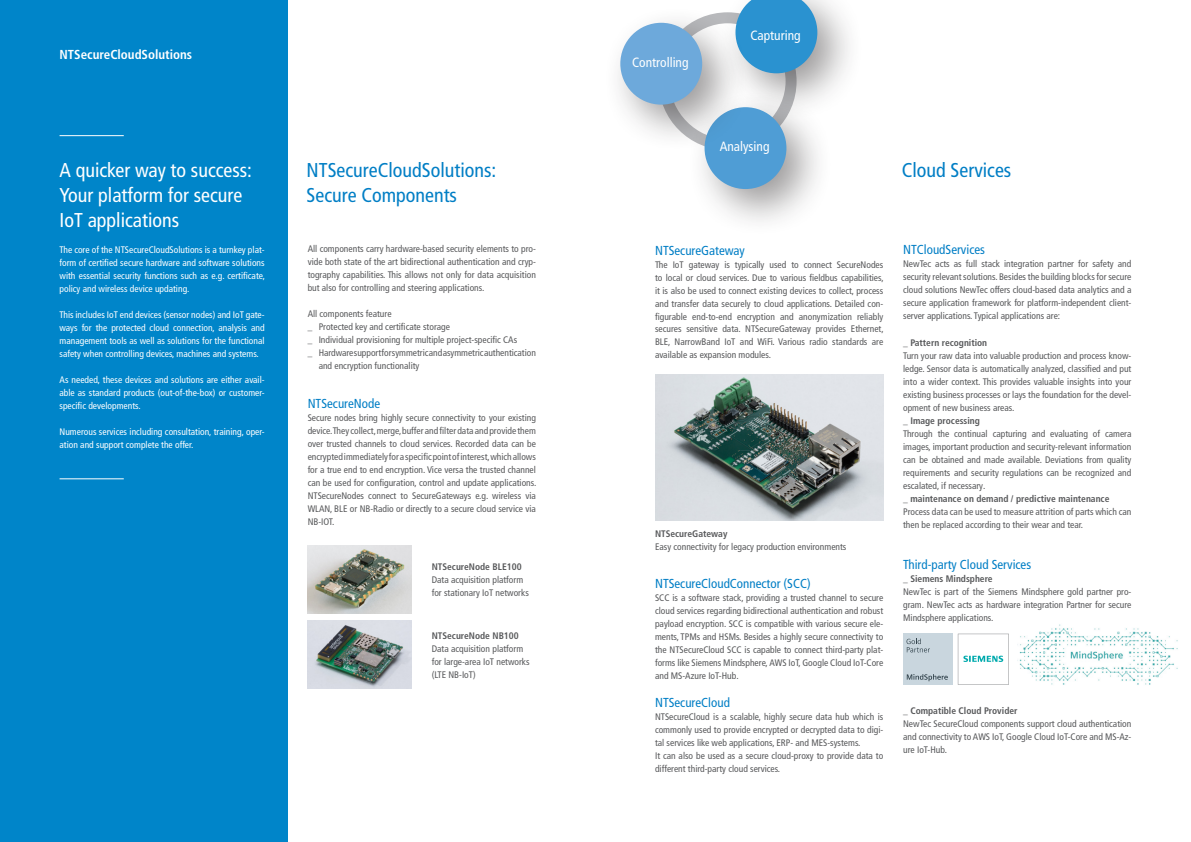
<style>
.page{position:relative;width:1191px;height:842px;background:#fff}
.page>*{position:absolute;margin:0;border:0;box-sizing:border-box;transform-origin:0 0}
.t1{font:condensed 20px/25px "Frutiger LT Pro";color:#fff}
.t2{font:condensed 20px/25px "Frutiger LT Pro";color:#007ec5}
.t3{font:condensed 13.4px "Frutiger LT Pro";color:#fff}
.t4{font:condensed 13px "Frutiger LT Pro";color:#007ec5}
.t5{font:700 condensed 13px "Frutiger LT Pro";color:#fff}
.t6{font:condensed 9.5px/13px "Frutiger LT Pro";color:#57585a;text-align:justify}
.t7{font:condensed 9.5px/13px "Frutiger LT Pro";color:#fff;text-align:justify}
.t8{font:700 condensed 9.5px "Frutiger LT Pro";color:#57585a}
</style>
<div class="page">
<div style="left:0;top:0;width:288px;height:842px;background:#0085c9"></div>
<div style="left:717px;top:0;width:148px;height:121px;background:#231f20;opacity:.45"></div>
<svg style="left:717px;top:0;width:100px;height:89px;background:#58a2ce"></svg>
<div style="left:687px;top:89px;width:147px;height:148px;background:#231f20;opacity:.45"></div>
<div style="left:704px;top:107px;width:82px;height:82px;background:#4f9dd5;border-radius:50%"></div>
<div style="left:602px;top:5px;width:147px;height:147px;background:#231f20;opacity:.45"></div>
<div style="left:620px;top:23px;width:82px;height:82px;background:#6da9db;border-radius:50%"></div>
<img style="left:1017px;top:624px;width:161px;height:61px">
<hr style="left:60px;top:135px;width:64px;height:1px;background:#fff">
<hr style="left:60px;top:478px;width:64px;height:1px;background:#fff">
<img style="left:308px;top:545px;width:104px;height:69px">
<svg style="left:957px;top:634px;width:51px;height:51px"></svg>
<div style="left:903px;top:634px;width:49px;height:51px;background:#c9d6de"></div>
<svg style="left:906px;top:674px;width:41px;height:7px"></svg>
<svg style="left:906px;top:638px;width:24px;height:14px"></svg>
<img style="left:308px;top:620px;width:104px;height:69px">
<img style="left:655px;top:374px;width:228px;height:147px">
<h3 class="t5" style="left:60px;top:47px;width:134px">NTSecureCloudSolutions</h3>
<h1 class="t1" style="left:60px;top:158px;width:194px">A quicker way to success:<br>Your platform for secure<br>IoT applications</h1>
<p class="t7" style="left:60px;top:244px;width:207px">The core of the NTSecureCloudSolutions is a turnkey plat&shy;form of certified secure hardware and software solutions with essential security functions such as e.g. certificate, policy and wireless device updating.</p>
<p class="t7" style="left:60px;top:309px;width:207px">This includes IoT end devices (sensor nodes) and IoT gate&shy;ways for the protected cloud connection, analysis and management tools as well as solutions for the functional safety when controlling devices, machines and systems.</p>
<p class="t7" style="left:60px;top:374px;width:207px">As needed, these devices and solutions are either avail&shy;able as standard products (out-of-the-box) or customer&shy;specific developments.</p>
<p class="t7" style="left:60px;top:426px;width:207px">Numerous services including consultation, training, oper&shy;ation and support complete the offer.</p>
<h1 class="t2" style="left:306px;top:158px;width:191px">NTSecureCloudSolutions:<br>Secure Components</h1>
<p class="t6" style="left:308px;top:242px;width:230px">All components carry hardware-based security elements to pro&shy;vide both state of the art bidirectional authentication and cryp&shy;tography capabilities. This allows not only for data acquisition but also for controlling and steering applications.</p>
<p class="t6" style="left:308px;top:307px;width:85px">All components feature</p>
<p class="t6" style="left:308px;top:320px;width:144px">_ Protected key and certificate storage</p>
<p class="t6" style="left:308px;top:333px;width:211px">_ Individual provisioning for multiple project-specific CAs</p>
<p class="t6" style="left:308px;top:346px;width:230px">_ Hardware support for symmetric and asymmetric authentication</p>
<p class="t6" style="left:319px;top:359px;width:102px">and encryption functionality</p>
<h3 class="t4" style="left:308px;top:396px;width:74px">NTSecureNode</h3>
<p class="t6" style="left:308px;top:411px;width:230px">Secure nodes bring highly secure connectivity to your existing device. They collect, merge, buffer and filter data and provide them over trusted channels to cloud services. Recorded data can be encrypted immediately for a specific point of interest, which allows for a true end to end encryption. Vice versa the trusted channel can be used for configuration, control and update applications.<br>NTSecureNodes connect to SecureGateways e.g. wireless via WLAN, BLE or NB-Radio or directly to a secure cloud service via NB-IOT.</p>
<p class="t8" style="left:432px;top:561px;width:91px">NTSecureNode BLE100</p>
<p class="t6" style="left:432px;top:573px;width:99px">Data acquisition platform for stationary IoT networks</p>
<p class="t8" style="left:432px;top:630px;width:89px">NTSecureNode NB100</p>
<p class="t6" style="left:432px;top:642px;width:99px;text-align:left">Data acquisition platform for large-area IoT networks (LTE NB-IoT)</p>
<h2 class="t3" style="left:632px;top:54px;width:58px">Controlling</h2>
<h2 class="t3" style="left:750px;top:27px;width:52px">Capturing</h2>
<h2 class="t3" style="left:719px;top:139px;width:51px">Analysing</h2>
<h1 class="t2" style="left:901px;top:158px;width:111px">Cloud Services</h1>
<h3 class="t4" style="left:655px;top:242px;width:91px">NTSecureGateway</h3>
<p class="t6" style="left:655px;top:258px;width:230px">The IoT gateway is typically used to connect SecureNodes to local or cloud services. Due to various fieldbus capabilities, it is also be used to connect existing devices to collect, process and transfer data securely to cloud applications. Detailed con&shy;figurable end-to-end encryption and anonymization reliably secures sensitive data. NTSecureGateway provides Ethernet, BLE, NarrowBand IoT and WiFi. Various radio standards are available as expansion modules.</p>
<p class="t8" style="left:655px;top:528px;width:74px">NTSecureGateway</p>
<p class="t6" style="left:655px;top:541px;width:193px">Easy connectivity for legacy production environments</p>
<h3 class="t4" style="left:655px;top:576px;width:157px">NTSecureCloudConnector (SCC)</h3>
<p class="t6" style="left:655px;top:591px;width:230px">SCC is a software stack, providing a trusted channel to secure cloud services regarding bidirectional authentication and robust payload encryption. SCC is compatible with various secure ele&shy;ments, TPMs and HSMs. Besides a highly secure connectivity to the NTSecureCloud SCC is capable to connect third-party plat&shy;forms like Siemens Mindsphere, AWS IoT, Google Cloud IoT-Core and MS-Azure IoT-Hub.</p>
<h3 class="t4" style="left:655px;top:695px;width:76px">NTSecureCloud</h3>
<p class="t6" style="left:655px;top:710px;width:230px;text-align:left">NTSecureCloud is a scalable, highly secure data hub which is commonly used to provide encrypted or decrypted data to digi&shy;tal services like web applications, ERP- and MES-systems.<br>It can also be used as a secure cloud-proxy to provide data to different third-party cloud services.</p>
<h3 class="t4" style="left:903px;top:242px;width:83px">NTCloudServices</h3>
<p class="t6" style="left:903px;top:257px;width:230px">NewTec acts as full stack integration partner for safety and security relevant solutions. Besides the building blocks for secure cloud solutions NewTec offers cloud-based data analytics and a secure application framework for platform-independent client&shy;server applications. Typical applications are:</p>
<p class="t8" style="left:903px;top:337px;width:86px">_ Pattern recognition</p>
<p class="t6" style="left:903px;top:349px;width:230px">Turn your raw data into valuable production and process know&shy;ledge. Sensor data is automatically analyzed, classified and put into a wider context. This provides valuable insights into your existing business processes or lays the foundation for the devel&shy;opment of new business areas.</p>
<p class="t8" style="left:903px;top:415px;width:78px">_ Image processing</p>
<p class="t6" style="left:903px;top:427px;width:230px">Through the continual capturing and evaluating of camera images, important production and security-relevant information can be obtained and made available. Deviations from quality requirements and security regulations can be recognized and escalated, if necessary.</p>
<p class="t8" style="left:903px;top:493px;width:208px">_ maintenance on demand / predictive maintenance</p>
<p class="t6" style="left:903px;top:505px;width:230px">Process data can be used to measure attrition of parts which can then be replaced according to their wear and tear.</p>
<h3 class="t4" style="left:903px;top:557px;width:129px">Third-party Cloud Services</h3>
<p class="t8" style="left:903px;top:573px;width:91px">_ Siemens Mindsphere</p>
<p class="t6" style="left:903px;top:585px;width:230px">NewTec is part of the Siemens Mindsphere gold partner pro&shy;gram. NewTec acts as hardware integration Partner for secure Mindsphere applications.</p>
<p class="t8" style="left:903px;top:705px;width:116px">_ Compatible Cloud Provider</p>
<p class="t6" style="left:903px;top:718px;width:230px">NewTec SecureCloud components support cloud authentication and connectivity to AWS IoT, Google Cloud IoT-Core and MS-Az&shy;ure IoT-Hub.</p>
</div>
